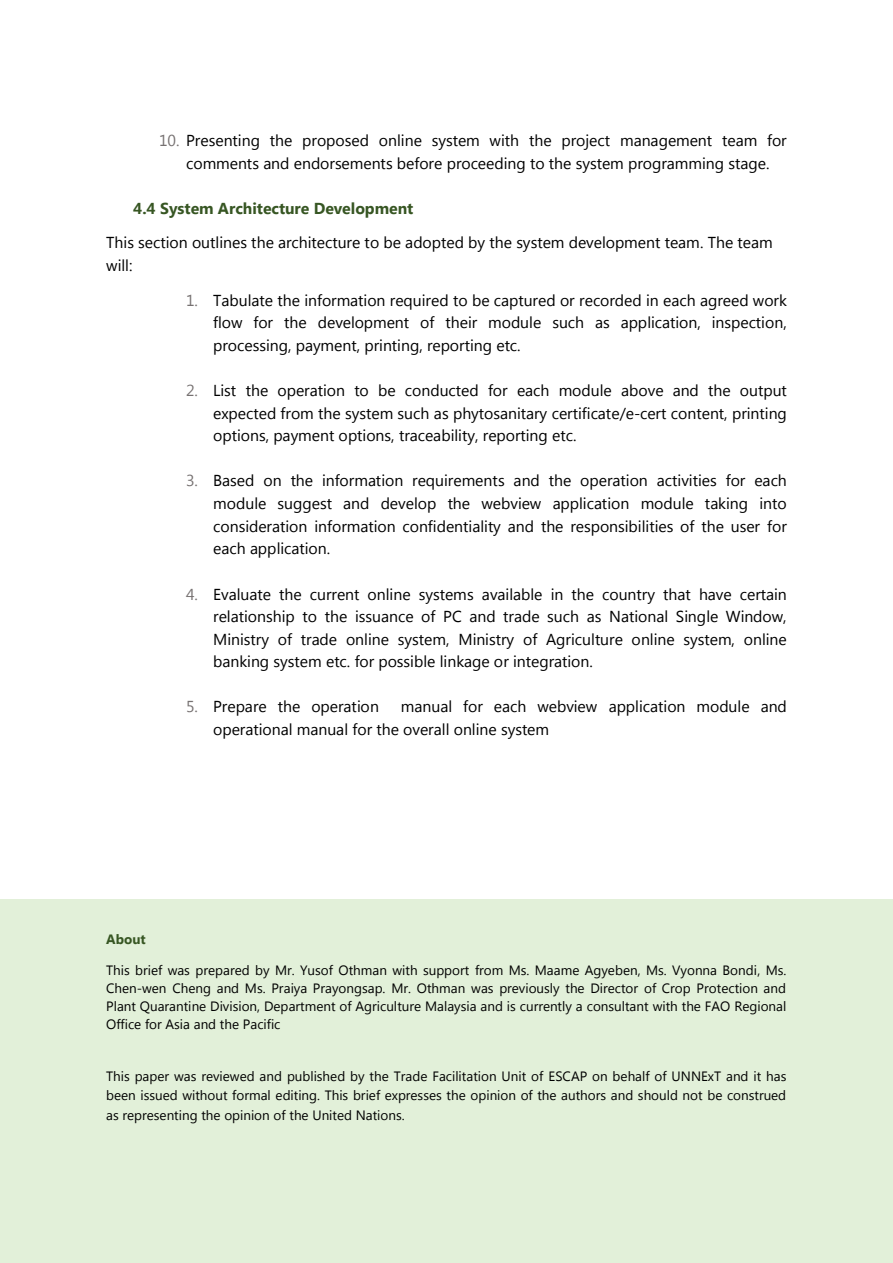
<style>
.page{position:relative;width:893px;height:1263px;background:#fff}
.page>*{position:absolute;margin:0;border:0;box-sizing:border-box;transform-origin:0 0}
.t1{font:15.9px/22.6px "Segoe UI";color:#000;text-align:justify}
.t2{font:700 15.9px "Segoe UI";color:#375623}
.t3{font:13.5px/18px "Segoe UI";color:#000;text-align:justify}
.t4{font:700 13.5px "Segoe UI";color:#375623}
.s1{color:#767171}
</style>
<div class="page">
<div style="left:0;top:899px;width:893px;height:364px;background:#e2f0d9"></div>
<p class="t1" style="left:186px;top:128px;width:602px;text-indent:-27px"><span class="s1">10.</span> Presenting the proposed online system with the project management team for comments and endorsements before proceeding to the system programming stage.</p>
<p class="t2" style="left:133px;top:197px;width:282px">4.4 System Architecture Development</p>
<p class="t1" style="left:106px;top:230px;width:668px">This section outlines the architecture to be adopted by the system development team. The team will:</p>
<p class="t1" style="left:213px;top:287px;width:575px;text-indent:-27px"><span class="s1">1.</span> Tabulate the information required to be captured or recorded in each agreed work flow for the development of their module such as application, inspection, processing, payment, printing, reporting etc.</p>
<p class="t1" style="left:213px;top:378px;width:575px;text-indent:-27px"><span class="s1">2.</span> List the operation to be conducted for each module above and the output expected from the system such as phytosanitary certificate/e-cert content, printing options, payment options, traceability, reporting etc.</p>
<p class="t1" style="left:213px;top:468px;width:575px;text-indent:-27px"><span class="s1">3.</span> Based on the information requirements and the operation activities for each module suggest and develop the webview application module taking into consideration information confidentiality and the responsibilities of the user for each application.</p>
<p class="t1" style="left:213px;top:581px;width:575px;text-indent:-27px"><span class="s1">4.</span> Evaluate the current online systems available in the country that have certain relationship to the issuance of PC and trade such as National Single Window, Ministry of trade online system, Ministry of Agriculture online system, online banking system etc. for possible linkage or integration.</p>
<p class="t1" style="left:186px;top:694px;width:194px"><span class="s1">5.</span> Prepare the operation</p>
<p class="t1" style="left:213px;top:694px;width:575px;text-indent:188px">manual for each webview application module and operational manual for the overall online system</p>
<p class="t4" style="left:106px;top:929px;width:41px">About</p>
<p class="t3" style="left:106px;top:960px;width:682px">This brief was prepared by Mr. Yusof Othman with support from Ms. Maame Agyeben, Ms. Vyonna Bondi, Ms.<br>Chen-wen Cheng and Ms. Praiya Prayongsap. Mr. Othman was previously the Director of Crop Protection and Plant Quarantine Division, Department of Agriculture Malaysia and is currently a consultant with the FAO Regional Office for Asia and the Pacific</p>
<p class="t3" style="left:106px;top:1065px;width:682px;line-height:19.4px">This paper was reviewed and published by the Trade Facilitation Unit of ESCAP on behalf of UNNExT and it has been issued without formal editing. This brief expresses the opinion of the authors and should not be construed as representing the opinion of the United Nations.</p>
</div>
